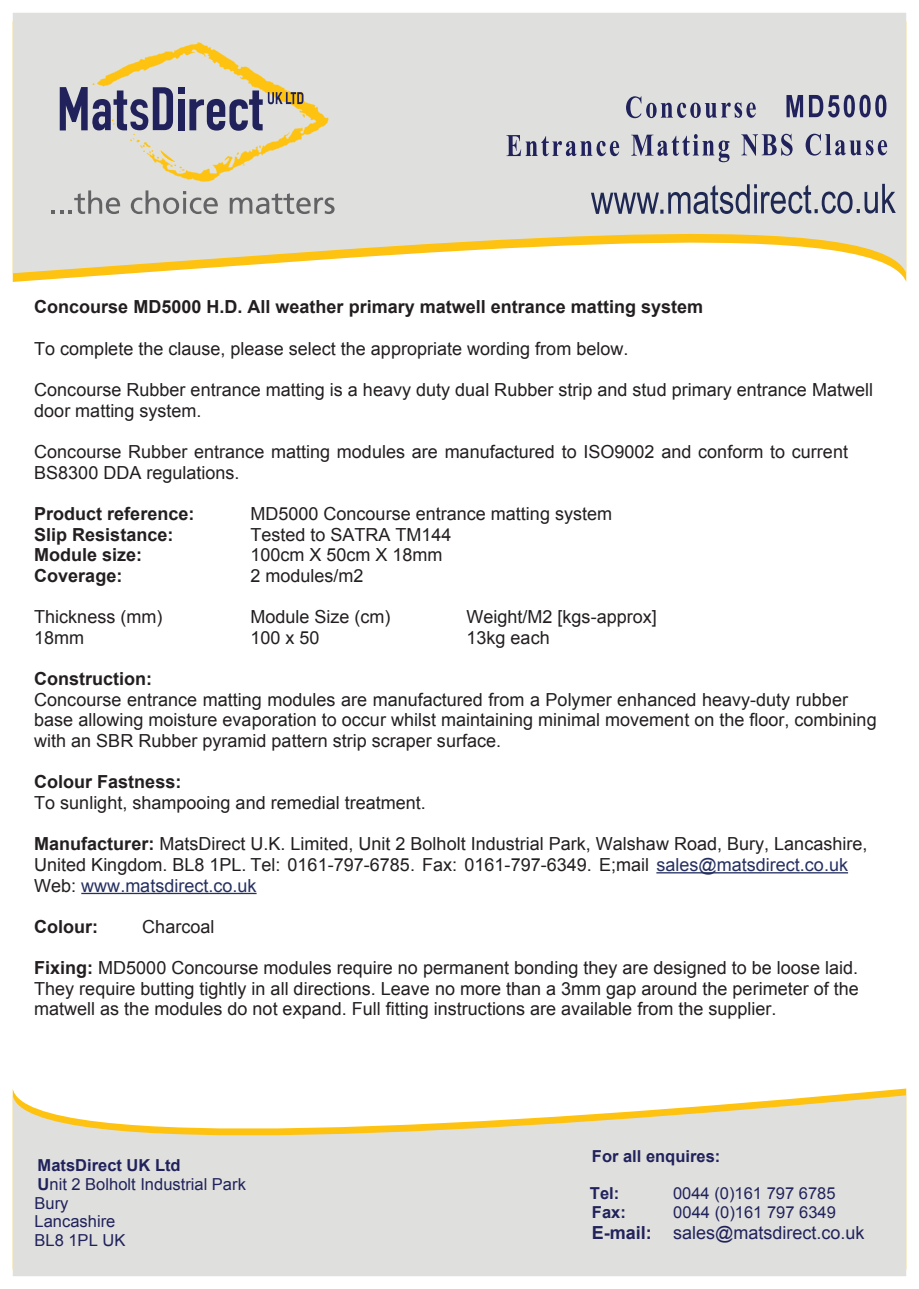
<style>
.page{position:relative;width:919px;height:1289px;background:#fff}
.page>*{position:absolute;margin:0;border:0;box-sizing:border-box;transform-origin:0 0}
.t1{font:18px/20.7px "Arial";color:#231f20}
.t2{font:700 18px "Arial";color:#231f20}
.t3{font:18px "Arial";color:#21225b}
.t4{font:16.5px/18.9px "Arial";color:#21225b}
.t5{font:700 16.5px "Arial";color:#21225b}
.s1{font-weight:700}
.s2{color:#253061}
</style>
<div class="page">
<svg style="left:13px;top:13px;width:893px;height:260px;background:#e3e1d7"></svg>
<svg style="left:52px;top:190px;width:68px;height:24px;background:#c2c2c1"></svg>
<svg style="left:131px;top:190px;width:87px;height:24px;background:#bcbdbb"></svg>
<svg style="left:230px;top:193px;width:104px;height:21px;background:#b5b6b5"></svg>
<svg style="left:60px;top:42px;width:269px;height:140px;background:#ccc7b9"></svg>
<svg style="left:13px;top:1095px;width:893px;height:181px;background:#e3e2d9"></svg>
<hr style="left:656px;top:872px;width:192px;height:1px;background:#253061">
<hr style="left:81px;top:892px;width:175px;height:2px;background:#253061">
<svg style="left:591px;top:184px;width:304px;height:30px;background:#a9acb6"></svg>
<svg style="left:626px;top:96px;width:129px;height:22px;background:#abacb9"></svg>
<svg style="left:786px;top:95px;width:100px;height:22px;background:#84859f"></svg>
<svg style="left:506px;top:135px;width:113px;height:21px;background:#a5a6b5"></svg>
<svg style="left:631px;top:134px;width:98px;height:28px;background:#acadba"></svg>
<svg style="left:741px;top:134px;width:51px;height:22px"></svg>
<svg style="left:805px;top:134px;width:82px;height:22px;background:#a7a8b7"></svg>
<p class="t2" style="left:34px;top:300px;width:670px">Concourse MD5000 H.D. All weather primary matwell entrance matting system</p>
<p class="t1" style="left:34px;top:339px;width:595px">To complete the clause, please select the appropriate wording from below.</p>
<p class="t1" style="left:34px;top:381px;width:840px">Concourse Rubber entrance matting is a heavy duty dual Rubber strip and stud primary entrance Matwell door matting system.</p>
<p class="t1" style="left:34px;top:443px;width:815px">Concourse Rubber entrance matting modules are manufactured to ISO9002 and conform to current<br>BS8300 DDA regulations.</p>
<p class="t2" style="left:34px;top:506px;width:162px">Product reference:</p>
<p class="t1" style="left:250px;top:505px;width:363px">MD5000 Concourse entrance matting system</p>
<p class="t2" style="left:34px;top:527px;width:141px">Slip Resistance:</p>
<p class="t1" style="left:250px;top:525px;width:203px">Tested to SATRA TM144</p>
<p class="t2" style="left:34px;top:548px;width:110px">Module size:</p>
<p class="t1" style="left:250px;top:546px;width:194px">100cm X 50cm X 18mm</p>
<p class="t2" style="left:34px;top:568px;width:90px">Coverage:</p>
<p class="t1" style="left:250px;top:567px;width:115px">2 modules/m2</p>
<p class="t1" style="left:34px;top:608px;width:130px">Thickness (mm)</p>
<p class="t1" style="left:250px;top:608px;width:142px">Module Size (cm)</p>
<p class="t1" style="left:466px;top:608px;width:192px">Weight/M2 [kgs-approx]</p>
<p class="t1" style="left:34px;top:628px;width:52px">18mm</p>
<p class="t1" style="left:250px;top:628px;width:71px">100 x 50</p>
<p class="t1" style="left:466px;top:628px;width:85px">13kg each</p>
<p class="t2" style="left:34px;top:672px;width:120px">Construction:</p>
<p class="t1" style="left:34px;top:690px;width:843px">Concourse entrance matting modules are manufactured from a Polymer enhanced heavy-duty rubber base allowing moisture evaporation to occur whilst maintaining minimal movement on the floor, combining with an SBR Rubber pyramid pattern strip scraper surface.</p>
<p class="t2" style="left:34px;top:775px;width:149px">Colour Fastness:</p>
<p class="t1" style="left:34px;top:794px;width:393px">To sunlight, shampooing and remedial treatment.</p>
<p class="t1" style="left:34px;top:835px;width:834px"><span class="s1">Manufacturer:</span> MatsDirect U.K. Limited, Unit 2 Bolholt Industrial Park, Walshaw Road, Bury, Lancashire,<br>United Kingdom. BL8 1PL. Tel: 0161-797-6785. Fax: 0161-797-6349. E;mail <span class="s2">sales@matsdirect.co.uk<br></span>Web: <span class="s2">www.matsdirect.co.uk</span></p>
<p class="t2" style="left:34px;top:919px;width:65px">Colour:</p>
<p class="t1" style="left:142px;top:917px;width:74px">Charcoal</p>
<p class="t1" style="left:34px;top:959px;width:826px;text-align:justify"><span class="s1">Fixing:</span> MD5000 Concourse modules require no permanent bonding they are designed to be loose laid.<br>They require butting tightly in all directions. Leave no more than a 3mm gap around the perimeter of the matwell as the modules do not expand. Full fitting instructions are available from the supplier.</p>
<p class="t4" style="left:34px;top:1156px;width:213px"><span class="s1">MatsDirect UK Ltd<br>U</span>nit 2 Bolholt Industrial Park<br>Bury<br>Lancashire<br>BL8 1PL UK</p>
<p class="t5" style="left:592px;top:1149px;width:130px">For all enquires:</p>
<p class="t5" style="left:590px;top:1187px;width:31px">Tel:</p>
<p class="t4" style="left:673px;top:1185px;width:164px">0044 (0)161 797 6785</p>
<p class="t5" style="left:592px;top:1206px;width:35px">Fax:</p>
<p class="t4" style="left:673px;top:1204px;width:164px">0044 (0)161 797 6349</p>
<p class="t3" style="left:592px;top:1225px;width:274px"><span class="s1">E-mail:</span> sales@matsdirect.co.uk</p>
</div>
